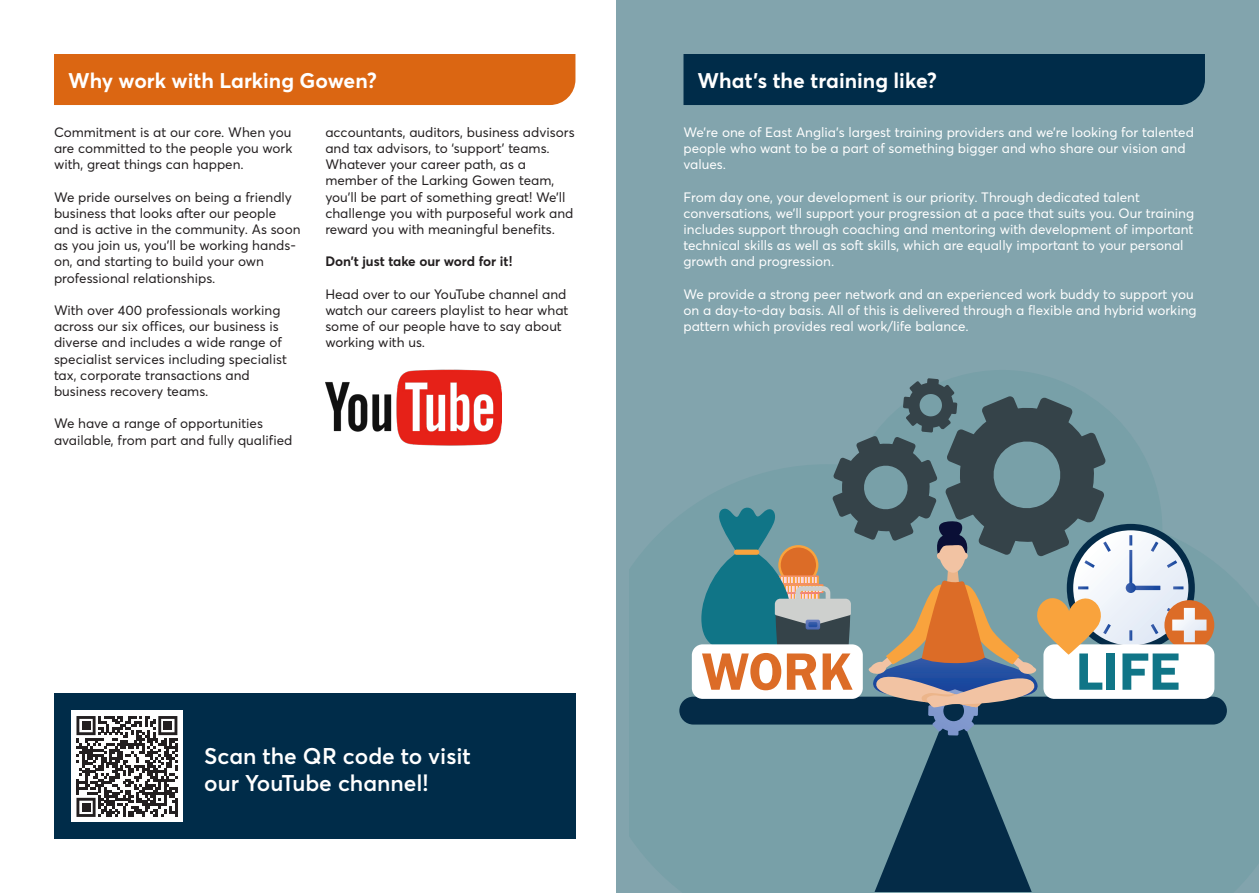
<style>
.page{position:relative;width:1259px;height:893px;background:#fff}
.page>*{position:absolute;margin:0;border:0;box-sizing:border-box;transform-origin:0 0}
.t1{font:600 22.5px "Averta";color:#fff}
.t2{font:700 21px "Averta";color:#fff}
.t3{font:13.5px/16.2px "Averta";color:#231f20}
.t4{font:13.5px/16.2px "Averta";color:#fff}
.t5{font:700 13.5px "Averta";color:#231f20}
</style>
<div class="page">
<div style="left:54px;top:54px;width:521px;height:51px;background:#db6612"></div>
<img style="left:325px;top:369px;width:177px;height:76px">
<div style="left:54px;top:694px;width:521px;height:145px;background:#002c49"></div>
<div style="left:71px;top:711px;width:112px;height:111px;background:#fff"></div>
<svg style="left:76px;top:716px;width:101px;height:101px"></svg>
<div style="left:82px;top:721px;width:8px;height:9px;background:#231f20"></div>
<div style="left:164px;top:721px;width:8px;height:9px;background:#231f20"></div>
<div style="left:82px;top:803px;width:8px;height:8px;background:#231f20"></div>
<div style="left:617px;top:0;width:642px;height:893px;background:#82a4ad"></div>
<div style="left:679px;top:697px;width:548px;height:27px;background:#042b47;border-radius:14px"></div>
<div style="left:692px;top:644px;width:171px;height:55px;background:#fff;border-radius:11px"></div>
<div style="left:1066px;top:524px;width:128px;height:128px;background:#042b48;border-radius:50%"></div>
<div style="left:1073px;top:530px;width:115px;height:115px;background:linear-gradient(to bottom,#f6f8fb,#e2eaf6);border-radius:58px"></div>
<svg style="left:1129px;top:630px;width:3px;height:11px"></svg>
<svg style="left:1150px;top:624px;width:8px;height:10px"></svg>
<svg style="left:1173px;top:586px;width:10px;height:3px"></svg>
<svg style="left:1166px;top:560px;width:11px;height:8px"></svg>
<svg style="left:1125px;top:535px;width:35px;height:58px;background:#ced8ea"></svg>
<div style="left:1164px;top:600px;width:50px;height:50px;background:#dc6c27;border-radius:50%"></div>
<svg style="left:1166px;top:608px;width:40px;height:34px"></svg>
<div style="left:1043px;top:644px;width:171px;height:55px;background:#fff;border-radius:11px"></div>
<div style="left:1106px;top:653px;width:9px;height:37px;background:#107587"></div>
<svg style="left:1122px;top:653px;width:56px;height:37px"></svg>
<svg style="left:701px;top:378px;width:409px;height:514px"></svg>
<div style="left:683px;top:54px;width:522px;height:51px;background:#002c49"></div>
<p class="t2" style="left:68px;top:67px;width:310px">Why work with Larking Gowen?</p>
<p class="t3" style="left:54px;top:124px;width:240px;text-align:justify">Commitment is at our core. When you are committed to the people you work with, great things can happen.</p>
<p class="t3" style="left:54px;top:189px;width:248px">We pride ourselves on being a friendly business that looks after our people and is active in the community. As soon as you join us, you’ll be working hands&shy;on, and starting to build your own professional relationships.</p>
<p class="t3" style="left:54px;top:302px;width:234px">With over 400 professionals working across our six offices, our business is diverse and includes a wide range of specialist services including specialist tax, corporate transactions and business recovery teams.</p>
<p class="t3" style="left:54px;top:415px;width:240px">We have a range of opportunities available, from part and fully qualified</p>
<p class="t3" style="left:325px;top:124px;width:251px">accountants, auditors, business advisors and tax advisors, to ‘support’ teams.<br>Whatever your career path, as a member of the Larking Gowen team, you’ll be part of something great! We’ll challenge you with purposeful work and reward you with meaningful benefits.</p>
<p class="t5" style="left:325px;top:253px;width:189px">Don’t just take our word for it!</p>
<p class="t3" style="left:325px;top:286px;width:245px">Head over to our YouTube channel and watch our careers playlist to hear what some of our people have to say about working with us.</p>
<p class="t2" style="left:697px;top:67px;width:241px">What’s the training like?</p>
<p class="t4" style="left:683px;top:124px;width:512px">We’re one of East Anglia’s largest training providers and we’re looking for talented people who want to be a part of something bigger and who share our vision and values.</p>
<p class="t4" style="left:683px;top:189px;width:512px">From day one, your development is our priority. Through dedicated talent conversations, we’ll support your progression at a pace that suits you. Our training includes support through coaching and mentoring with development of important technical skills as well as soft skills, which are equally important to your personal growth and progression.</p>
<p class="t4" style="left:683px;top:286px;width:514px">We provide a strong peer network and an experienced work buddy to support you on a day-to-day basis. All of this is delivered through a flexible and hybrid working pattern which provides real work/life balance.</p>
<p class="t1" style="left:204px;top:740px;width:268px">Scan the QR code to visit</p>
<p class="t1" style="left:204px;top:767px;width:226px">our YouTube channel!</p>
</div>
